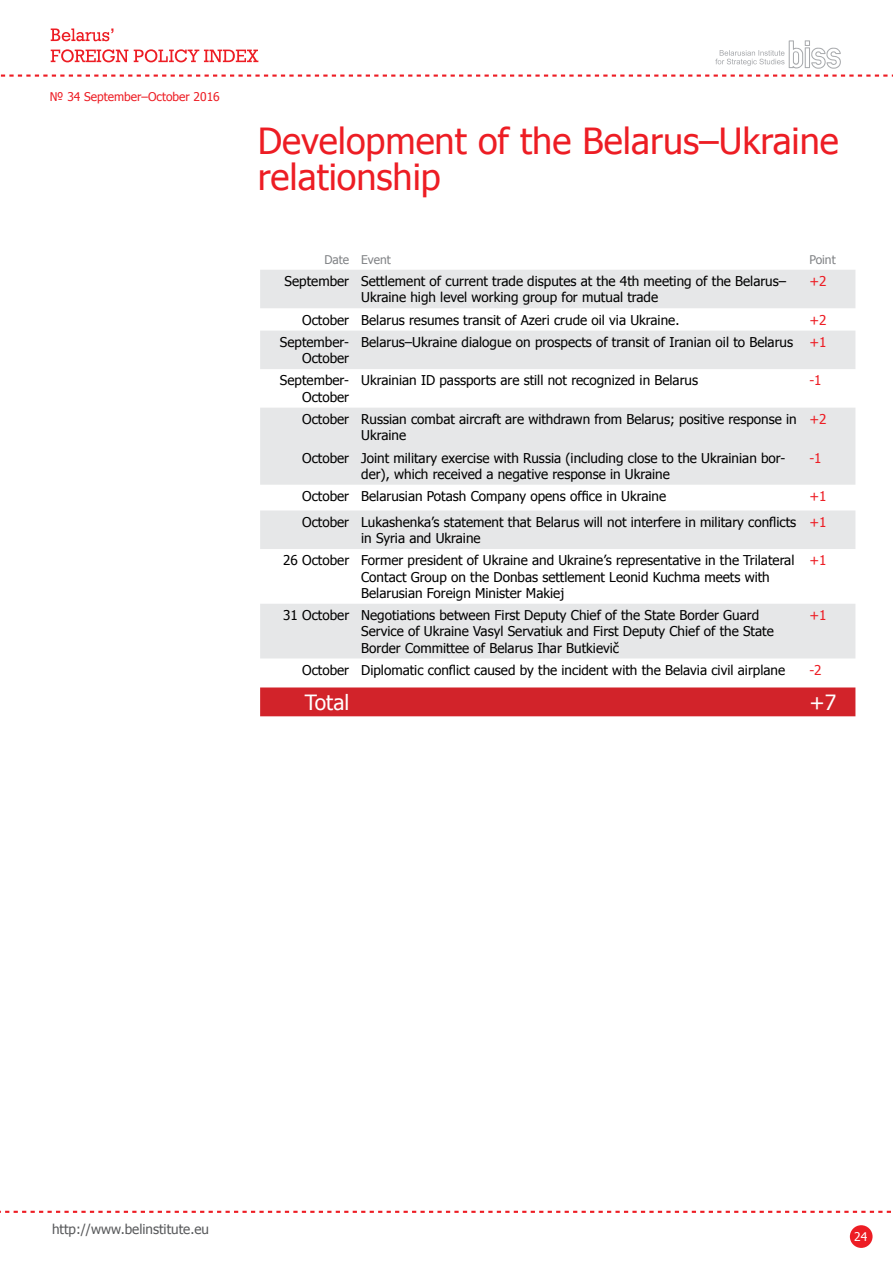
<style>
.page{position:relative;width:893px;height:1263px;background:#fff}
.page>*{position:absolute;margin:0;border:0;box-sizing:border-box;transform-origin:0 0}
.t1{font:36px/36px "Tahoma";color:#ed1d24}
.t2{font:21px "Tahoma";color:#fff}
.t3{font:13.5px/16.2px "Tahoma";color:#000}
.t4{font:13.5px "Tahoma";color:#58595b}
.t5{font:13.5px "Tahoma";color:#ed1d24}
.t6{font:12px "Tahoma";color:#ed1d24}
.t7{font:12px "Tahoma";color:#808285}
.t8{font:12px "Tahoma";color:#fff}
.s1{color:#ed1d24}
</style>
<div class="page">
<div style="left:850px;top:1225px;width:22px;height:23px;background:#ed1d24;border-radius:50%"></div>
<svg style="left:2px;top:75px;width:891px;height:2px"></svg>
<svg style="left:715px;top:40px;width:126px;height:29px"></svg>
<svg style="left:0;top:1210px;width:891px;height:3px"></svg>
<svg style="left:51px;top:29px;width:62px;height:12px"></svg>
<svg style="left:51px;top:49px;width:77px;height:13px"></svg>
<svg style="left:134px;top:49px;width:124px;height:13px"></svg>
<svg style="left:260px;top:270px;width:595px;height:388px;fill:#e6e7e8"></svg>
<div style="left:260px;top:687px;width:595px;height:29px;background:#d2232a"></div>
<p class="t6" style="left:50px;top:89px;width:171px">№ 34 September–October 2016</p>
<h1 class="t1" style="left:258px;top:121px;width:583px">Development of the Belarus–Ukraine relationship</h1>
<p class="t7" style="left:324px;top:251px;width:68px">Date Event</p>
<p class="t7" style="left:809px;top:251px;width:28px">Point</p>
<p class="t3" style="left:361px;top:272px;width:427px;text-indent:-77px">September Settlement of current trade disputes at the 4th meeting of the Belarus–<br>Ukraine high level working group for mutual trade</p>
<p class="t5" style="left:809px;top:272px;width:19px">+2</p>
<p class="t3" style="left:302px;top:311px;width:379px">October Belarus resumes transit of Azeri crude oil via Ukraine.</p>
<p class="t5" style="left:809px;top:311px;width:19px">+2</p>
<p class="t3" style="left:280px;top:333px;width:71px;text-align:right">September-<br>October</p>
<p class="t3" style="left:361px;top:333px;width:467px">Belarus–Ukraine dialogue on prospects of transit of Iranian oil to Belarus <span class="s1">+1</span></p>
<p class="t3" style="left:280px;top:372px;width:71px;text-align:right">September-<br>October</p>
<p class="t3" style="left:361px;top:372px;width:338px">Ukrainian ID passports are still not recognized in Belarus</p>
<p class="t5" style="left:809px;top:371px;width:14px">-1</p>
<p class="t3" style="left:361px;top:410px;width:437px;text-indent:-59px">October Russian combat aircraft are withdrawn from Belarus; positive response in<br>Ukraine</p>
<p class="t5" style="left:809px;top:410px;width:19px">+2</p>
<p class="t3" style="left:361px;top:449px;width:426px;text-indent:-59px">October Joint military exercise with Russia (including close to the Ukrainian bor&shy;der), which received a negative response in Ukraine</p>
<p class="t5" style="left:809px;top:449px;width:14px">-1</p>
<p class="t3" style="left:302px;top:487px;width:366px">October Belarusian Potash Company opens office in Ukraine</p>
<p class="t5" style="left:809px;top:487px;width:19px">+1</p>
<p class="t3" style="left:361px;top:513px;width:437px;text-indent:-59px">October Lukashenka’s statement that Belarus will not interfere in military conflicts in Syria and Ukraine</p>
<p class="t5" style="left:809px;top:513px;width:19px">+1</p>
<p class="t3" style="left:361px;top:552px;width:435px;text-indent:-78px">26 October Former president of Ukraine and Ukraine’s representative in the Trilateral<br>Contact Group on the Donbas settlement Leonid Kuchma meets with<br>Belarusian Foreign Minister Makiej</p>
<p class="t5" style="left:809px;top:551px;width:19px">+1</p>
<p class="t3" style="left:361px;top:606px;width:414px;text-indent:-78px">31 October Negotiations between First Deputy Chief of the State Border Guard<br>Service of Ukraine Vasyl Servatiuk and First Deputy Chief of the State<br>Border Committee of Belarus Ihar Butkievič</p>
<p class="t5" style="left:809px;top:606px;width:19px">+1</p>
<p class="t3" style="left:302px;top:661px;width:484px">October Diplomatic conflict caused by the incident with the Belavia civil airplane</p>
<p class="t5" style="left:809px;top:661px;width:14px">-2</p>
<h2 class="t2" style="left:305px;top:688px;width:46px">Total</h2>
<h2 class="t2" style="left:809px;top:688px;width:28px">+7</h2>
<p class="t4" style="left:52px;top:1220px;width:159px">http://www.belinstitute.eu</p>
<p class="t8" style="left:854px;top:1229px;width:15px">24</p>
</div>
